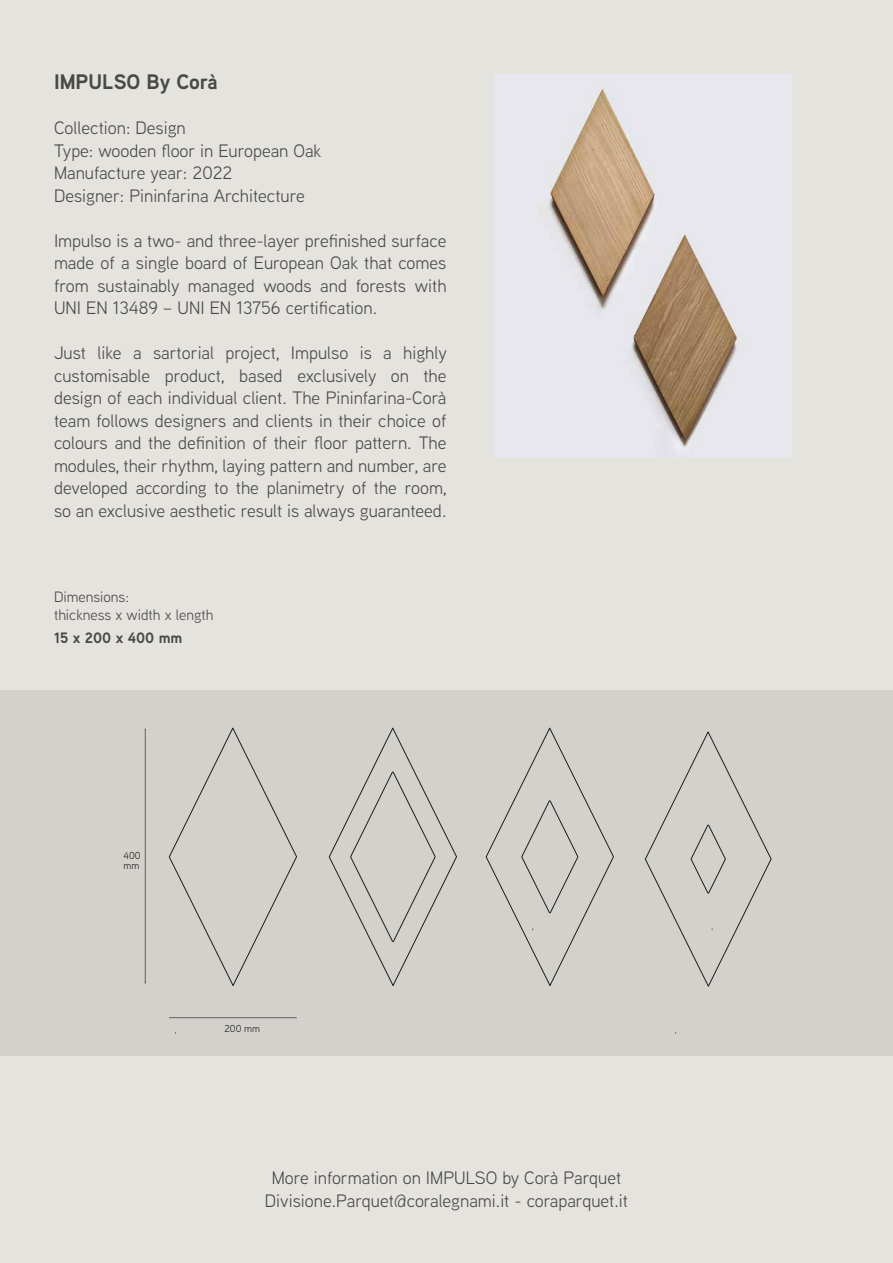
<style>
.page{position:relative;width:893px;height:1263px;background:#e5e3de}
.page>*{position:absolute;margin:0;border:0;box-sizing:border-box;transform-origin:0 0}
.t1{font:700 21px "Aaux Next";color:#484848}
.t2{font:18px/22.5px "Aaux Next";color:#484848;text-align:justify}
.t3{font:15px/18px "Aaux Next";color:#484848}
.t4{font:700 15px "Aaux Next";color:#484848}
.t5{font:10.05px/10.2px "Aaux Next";color:#1d1d1b}
</style>
<div class="page">
<img style="left:494px;top:74px;width:298px;height:383px">
<div style="left:0;top:690px;width:893px;height:366px;background:#d3d1cc"></div>
<hr style="left:170px;top:1017px;width:126px;height:1px;background:#646363">
<hr style="left:145px;top:729px;width:1px;height:254px;background:#646363">
<svg style="left:169px;top:727px;width:128px;height:259px"></svg>
<svg style="left:329px;top:727px;width:128px;height:259px"></svg>
<svg style="left:486px;top:727px;width:128px;height:259px"></svg>
<svg style="left:645px;top:731px;width:126px;height:256px"></svg>
<p class="t1" style="left:54px;top:67px;width:165px">IMPULSO By Corà</p>
<p class="t2" style="left:54px;top:116px;width:269px;text-align:left">Collection: Design<br>Type: wooden floor in European Oak<br>Manufacture year: 2022<br>Designer: Pininfarina Architecture</p>
<p class="t2" style="left:54px;top:228px;width:394px">Impulso is a two- and three-layer prefinished surface made of a single board of European Oak that comes from sustainably managed woods and forests with UNI EN 13489 – UNI EN 13756 certification.</p>
<p class="t2" style="left:54px;top:341px;width:394px">Just like a sartorial project, Impulso is a highly customisable product, based exclusively on the design of each individual client. The Pininfarina-Corà team follows designers and clients in their choice of colours and the definition of their floor pattern. The modules, their rhythm, laying pattern and number, are developed according to the planimetry of the room, so an exclusive aesthetic result is always guaranteed.</p>
<p class="t3" style="left:54px;top:587px;width:161px">Dimensions:<br>thickness x width x length</p>
<p class="t4" style="left:54px;top:627px;width:130px">15 x 200 x 400 mm</p>
<p class="t5" style="left:124px;top:850px;width:19px">400 mm</p>
<p class="t5" style="left:224px;top:1023px;width:37px">200 mm</p>
<p class="t2" style="left:265px;top:1166px;width:365px;text-align:center">More information on IMPULSO by Corà Parquet<br>Divisione.Parquet@coralegnami.it - coraparquet.it</p>
</div>
